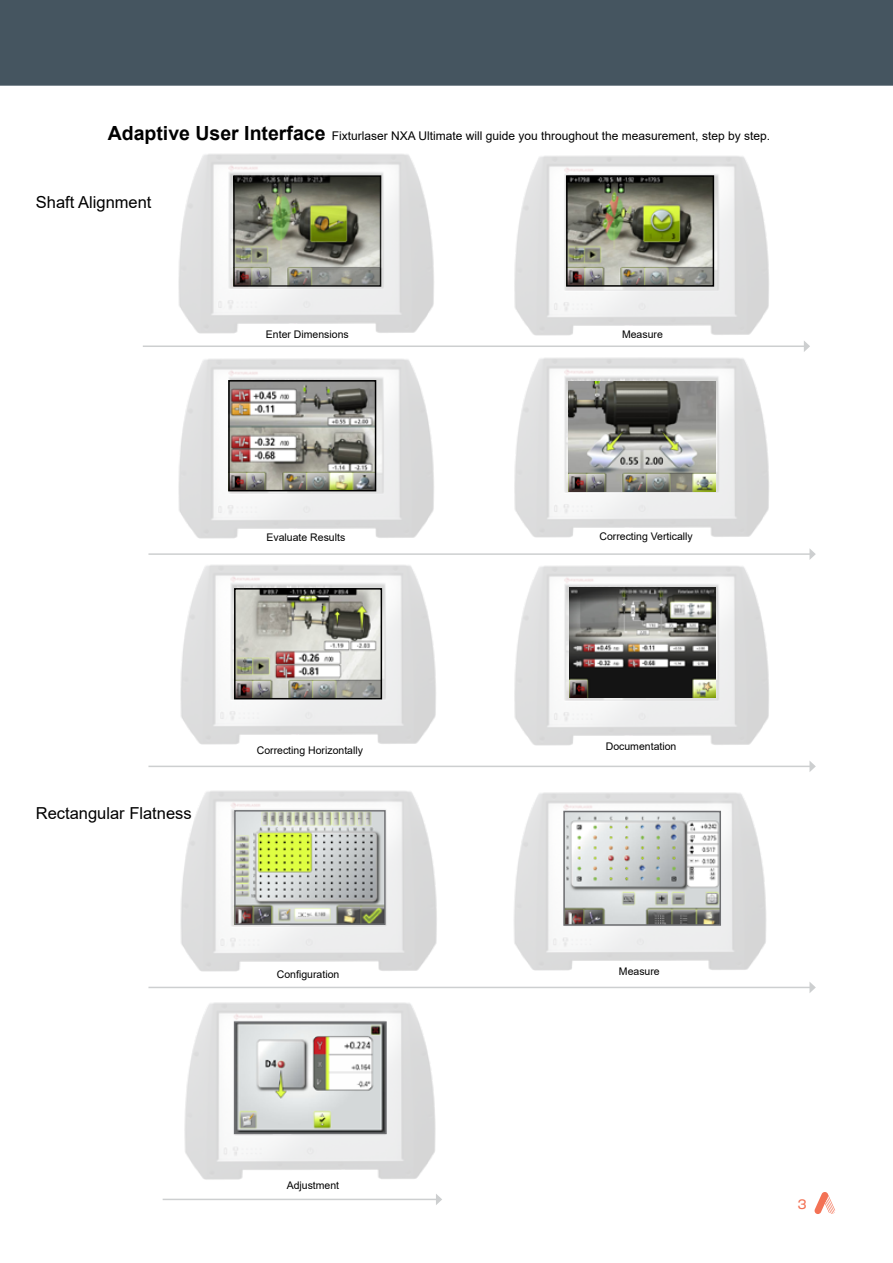
<style>
.page{position:relative;width:893px;height:1263px;background:#fff}
.page>*{position:absolute;margin:0;border:0;box-sizing:border-box;transform-origin:0 0}
.t1{font:16.5px "Arial";color:#000}
.t2{font:13.5px "Sharp Grotesk Book 20";color:#f37255}
.t3{font:12px "Arial";color:#000}
.t4{font:10.5px "Arial";color:#000}
.s1{font-weight:700;font-size:19.5px}
</style>
<div class="page">
<svg style="left:814px;top:1192px;width:21px;height:22px"></svg>
<div style="left:0;top:0;width:893px;height:86px;background:#455560"></div>
<hr style="left:143px;top:345px;width:661px;height:2px;background:#cdcfd0">
<svg style="left:804px;top:341px;width:6px;height:11px"></svg>
<hr style="left:148px;top:553px;width:662px;height:2px;background:#cdcfd0">
<svg style="left:809px;top:548px;width:7px;height:12px"></svg>
<hr style="left:148px;top:766px;width:662px;height:1px;background:#cdcfd0">
<svg style="left:809px;top:761px;width:7px;height:11px"></svg>
<img style="left:178px;top:153px;width:256px;height:181px">
<img style="left:178px;top:358px;width:256px;height:181px">
<img style="left:231px;top:383px;width:142px;height:105px">
<div style="left:228px;top:380px;width:148px;height:111px;border:2px solid #000"></div>
<img style="left:514px;top:155px;width:255px;height:181px">
<img style="left:569px;top:178px;width:142px;height:106px">
<div style="left:566px;top:175px;width:148px;height:112px;border:2px solid #000"></div>
<img style="left:514px;top:357px;width:255px;height:181px">
<img style="left:569px;top:381px;width:146px;height:110px">
<img style="left:180px;top:564px;width:256px;height:181px">
<img style="left:237px;top:591px;width:142px;height:105px">
<div style="left:234px;top:588px;width:148px;height:111px;border:2px solid #000"></div>
<img style="left:514px;top:565px;width:255px;height:181px">
<img style="left:569px;top:587px;width:147px;height:110px">
<img style="left:180px;top:790px;width:257px;height:182px">
<img style="left:184px;top:1002px;width:252px;height:178px">
<img style="left:236px;top:812px;width:148px;height:111px">
<div style="left:234px;top:810px;width:152px;height:115px;border:1px solid #6d6e71"></div>
<img style="left:514px;top:792px;width:253px;height:179px">
<img style="left:566px;top:814px;width:152px;height:109px">
<div style="left:563px;top:811px;width:158px;height:115px;border:2px solid #6d6e71"></div>
<img style="left:236px;top:1023px;width:149px;height:109px">
<div style="left:234px;top:1021px;width:153px;height:113px;border:1px solid #6d6e71"></div>
<hr style="left:148px;top:987px;width:662px;height:1px;background:#cdcfd0">
<svg style="left:809px;top:982px;width:7px;height:11px"></svg>
<hr style="left:163px;top:1199px;width:274px;height:1px;background:#cdcfd0">
<svg style="left:436px;top:1194px;width:6px;height:11px"></svg>
<p class="t3" style="left:108px;top:127px;width:664px"><span class="s1">Adaptive User Interface</span> Fixturlaser NXA Ultimate will guide you throughout the measurement, step by step.</p>
<h1 class="t1" style="left:36px;top:191px;width:117px">Shaft Alignment</h1>
<p class="t4" style="left:266px;top:327px;width:84px">Enter Dimensions</p>
<p class="t4" style="left:266px;top:530px;width:80px">Evaluate Results</p>
<p class="t4" style="left:622px;top:327px;width:42px">Measure</p>
<p class="t4" style="left:599px;top:529px;width:95px">Correcting Vertically</p>
<h1 class="t1" style="left:36px;top:801px;width:157px">Rectangular Flatness</h1>
<p class="t4" style="left:257px;top:743px;width:108px">Correcting Horizontally</p>
<p class="t4" style="left:606px;top:739px;width:72px">Documentation</p>
<p class="t4" style="left:277px;top:967px;width:64px">Configuration</p>
<p class="t4" style="left:619px;top:964px;width:42px">Measure</p>
<p class="t4" style="left:287px;top:1178px;width:54px">Adjustment</p>
<p class="t2" style="left:798px;top:1193px;width:10px">3</p>
</div>
